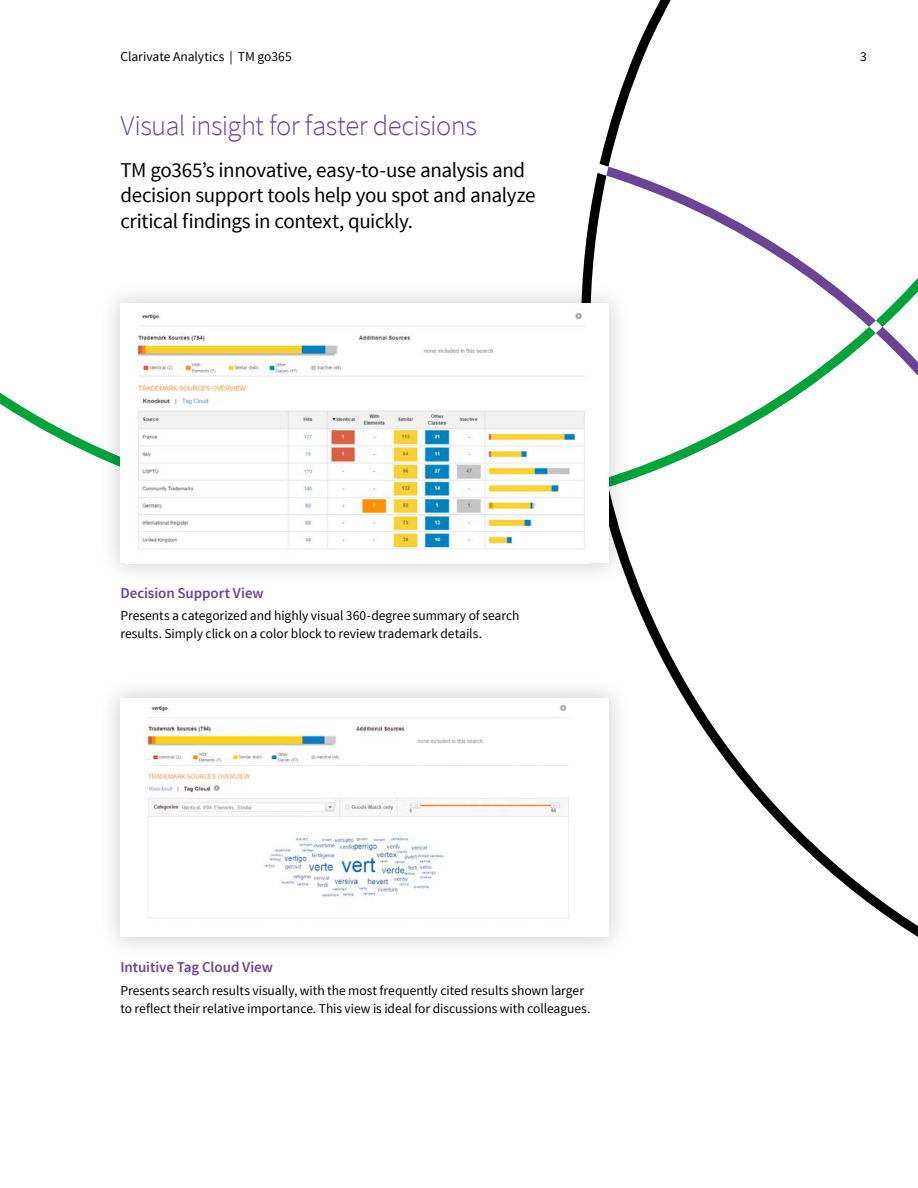
<style>
.page{position:relative;width:918px;height:1188px;background:#fff}
.page>*{position:absolute;margin:0;border:0;box-sizing:border-box;transform-origin:0 0}
.t1{font:300 28.5px "Source Sans Pro";letter-spacing:-.02em;color:#6c4494}
.t2{font:21px/25.2px "Source Sans Pro";letter-spacing:-.02em;color:#000}
.t3{font:600 15px "Source Sans Pro";letter-spacing:-.01em;color:#6c4494}
.t4{font:13.5px/18px "Source Sans Pro";letter-spacing:-.005em;color:#000}
</style>
<div class="page">
<svg style="left:0;top:393px;width:97px;height:64px"></svg>
<svg style="left:629px;top:567px;width:289px;height:370px"></svg>
<svg style="left:582px;top:0;width:336px;height:479px"></svg>
<div style="left:97px;top:280px;width:535px;height:306px;background:#000;opacity:.19"></div>
<div style="left:120px;top:304px;width:489px;height:259px;background:#fff"></div>
<img style="left:137px;top:312px;width:448px;height:238px">
<div style="left:97px;top:675px;width:535px;height:285px;background:#000;opacity:.19"></div>
<div style="left:120px;top:698px;width:489px;height:239px;background:#fff"></div>
<img style="left:142px;top:704px;width:427px;height:215px">
<p class="t4" style="left:120px;top:48px;width:173px">Clarivate Analytics | TM go365</p>
<p class="t4" style="left:860px;top:48px;width:8px">3</p>
<h1 class="t1" style="left:120px;top:108px;width:358px">Visual insight for faster decisions</h1>
<h2 class="t2" style="left:120px;top:158px;width:417px">TM go365’s innovative, easy-to-use analysis and decision support tools help you spot and analyze critical findings in context, quickly.</h2>
<p class="t3" style="left:120px;top:584px;width:145px">Decision Support View</p>
<p class="t4" style="left:120px;top:607px;width:401px">Presents a categorized and highly visual 360-degree summary of search results. Simply click on a color block to review trademark details.</p>
<p class="t3" style="left:120px;top:958px;width:154px">Intuitive Tag Cloud View</p>
<p class="t4" style="left:120px;top:981px;width:472px">Presents search results visually, with the most frequently cited results shown larger to reflect their relative importance. This view is ideal for discussions with colleagues.</p>
</div>
